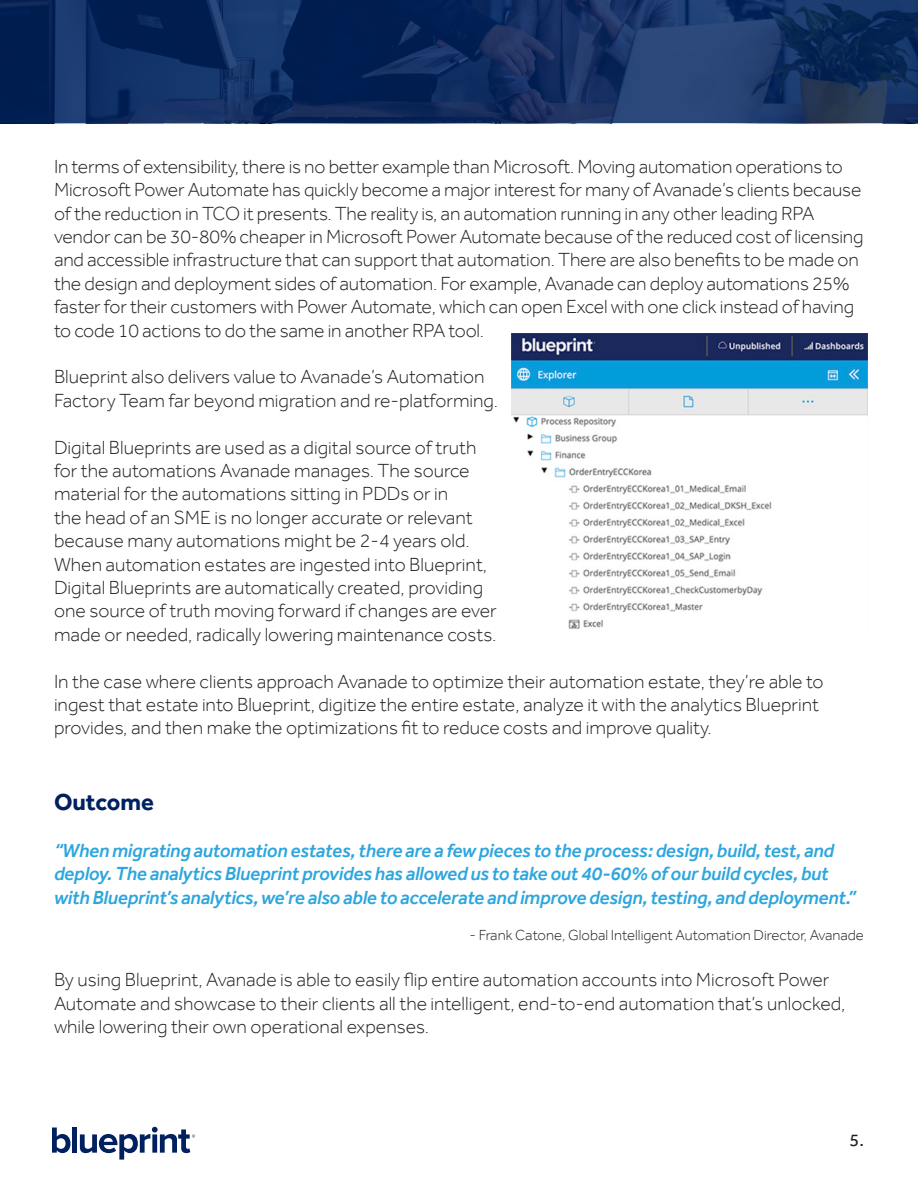
<style>
.page{position:relative;width:918px;height:1188px;background:#fff}
.page>*{position:absolute;margin:0;border:0;box-sizing:border-box;transform-origin:0 0}
.t1{font:700 24px "Effra";color:#00205f}
.t2{font:300 19.5px/23.4px "Effra";color:#231f20}
.t3{font:italic 500 19.5px/23.4px "Effra";letter-spacing:-.01em;color:#2ea6dd}
.t4{font:18px "Effra";color:#231f20}
.t5{font:300 15px "Effra";color:#231f20}
</style>
<div class="page">
<svg style="left:52px;top:1128px;width:18px;height:25px"></svg>
<hr style="left:73px;top:1128px;width:4px;height:25px;background:#00205f">
<svg style="left:80px;top:1127px;width:115px;height:33px"></svg>
<svg style="left:0;top:0;width:918px;height:123px;background:#122e60"></svg>
<img style="left:512px;top:334px;width:355px;height:295px">
<p class="t2" style="left:54px;top:154px;width:811px">In terms of extensibility, there is no better example than Microsoft. Moving automation operations to Microsoft Power Automate has quickly become a major interest for many of Avanade’s clients because of the reduction in TCO it presents. The reality is, an automation running in any other leading RPA vendor can be 30-80% cheaper in Microsoft Power Automate because of the reduced cost of licensing and accessible infrastructure that can support that automation. There are also benefits to be made on the design and deployment sides of automation. For example, Avanade can deploy automations 25% faster for their customers with Power Automate, which can open Excel with one click instead of having to code 10 actions to do the same in another RPA tool.</p>
<p class="t2" style="left:54px;top:365px;width:446px">Blueprint also delivers value to Avanade’s Automation<br>Factory Team far beyond migration and re-platforming.</p>
<p class="t2" style="left:54px;top:435px;width:444px">Digital Blueprints are used as a digital source of truth for the automations Avanade manages. The source material for the automations sitting in PDDs or in<br>the head of an SME is no longer accurate or relevant because many automations might be 2-4 years old.<br>When automation estates are ingested into Blueprint, Digital Blueprints are automatically created, providing one source of truth moving forward if changes are ever made or needed, radically lowering maintenance costs.</p>
<p class="t2" style="left:54px;top:669px;width:771px">In the case where clients approach Avanade to optimize their automation estate, they’re able to ingest that estate into Blueprint, digitize the entire estate, analyze it with the analytics Blueprint provides, and then make the optimizations fit to reduce costs and improve quality.</p>
<p class="t1" style="left:54px;top:787px;width:101px">Outcome</p>
<p class="t3" style="left:54px;top:838px;width:803px">“When migrating automation estates, there are a few pieces to the process: design, build, test, and deploy. The analytics Blueprint provides has allowed us to take out 40-60% of our build cycles, but with Blueprint’s analytics, we’re also able to accelerate and improve design, testing, and deployment.”</p>
<p class="t5" style="left:470px;top:926px;width:396px">- Frank Catone, Global Intelligent Automation Director, Avanade</p>
<p class="t2" style="left:54px;top:968px;width:793px">By using Blueprint, Avanade is able to easily flip entire automation accounts into Microsoft Power<br>Automate and showcase to their clients all the intelligent, end-to-end automation that’s unlocked, while lowering their own operational expenses.</p>
<p class="t4" style="left:850px;top:1129px;width:16px">5.</p>
</div>
